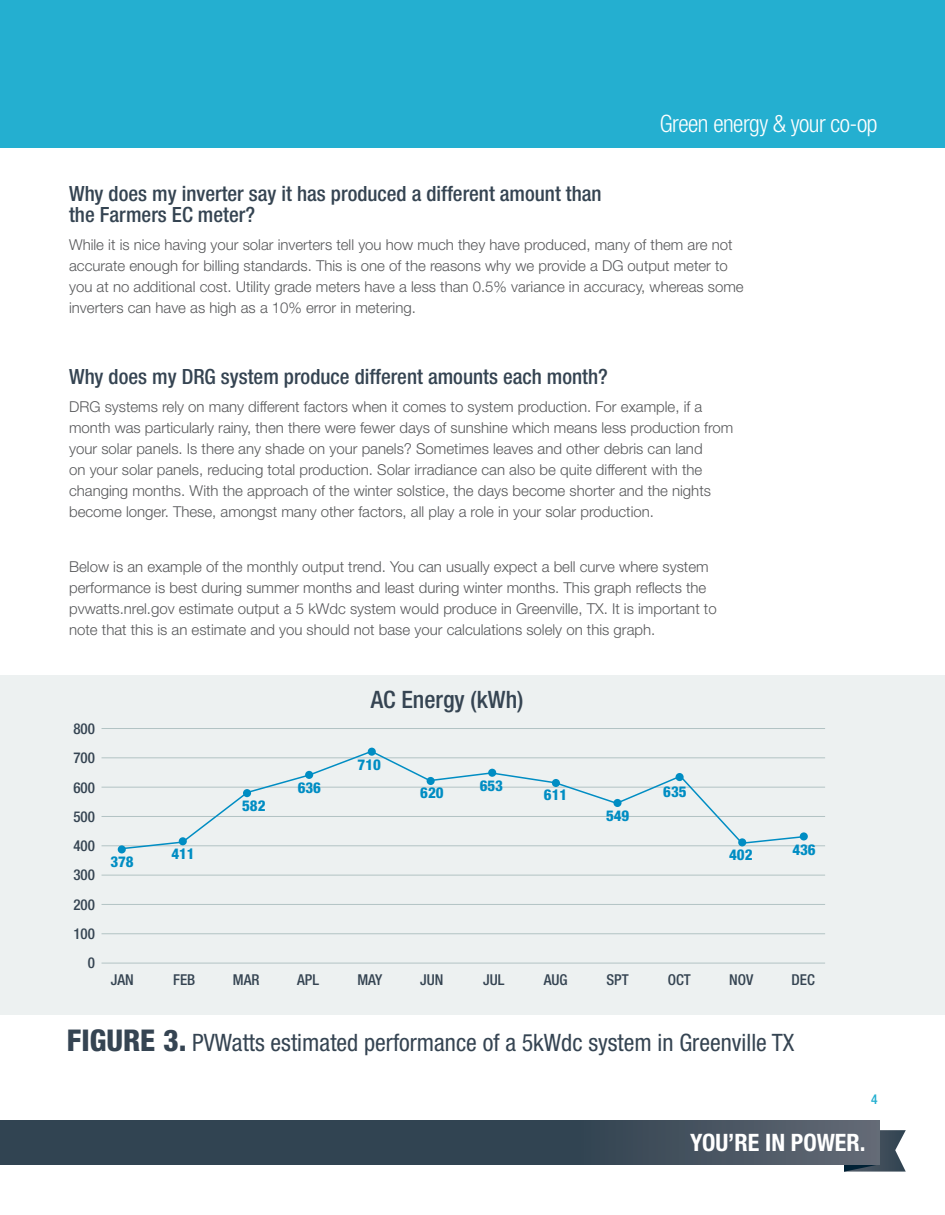
<style>
.page{position:relative;width:945px;height:1215px;background:#fff}
.page>*{position:absolute;margin:0;border:0;box-sizing:border-box;transform-origin:0 0}
.t1{font:condensed 24px "Helvetica Neue LT Std";color:#354452}
.t2{font:300 condensed 24px "Helvetica Neue LT Std";letter-spacing:-.02em;color:#fff}
.t3{font:700 condensed 24px "Helvetica Neue LT Std";color:#fff}
.t4{font:500 condensed 24px "Helvetica Neue LT Std";color:#354452}
.t5{font:500 condensed 21px/21px "Helvetica Neue LT Std";color:#354452}
.t6{font:300 15px/21px "Helvetica Neue LT Std";color:#57585a}
.t7{font:500 condensed 15px/29.2px "Helvetica Neue LT Std";color:#354452;text-align:right}
.t8{font:800 condensed 15px "Helvetica Neue LT Std";color:#008dc3}
.t9{font:500 condensed 13.5px "Helvetica Neue LT Std";color:#24afd0}
.s1{font-weight:800;font-size:30px}
</style>
<div class="page">
<div style="left:0;top:0;width:945px;height:148px;background:#24afd0"></div>
<div style="left:0;top:676px;width:945px;height:339px;background:#edf1f1"></div>
<hr style="left:102px;top:963px;width:723px;height:1px;background:#b2c3c4">
<hr style="left:102px;top:728px;width:723px;height:1px;background:#b2c3c4">
<hr style="left:102px;top:757px;width:723px;height:1px;background:#b2c3c4">
<hr style="left:102px;top:787px;width:723px;height:1px;background:#b2c3c4">
<hr style="left:102px;top:816px;width:723px;height:1px;background:#b2c3c4">
<hr style="left:102px;top:845px;width:723px;height:1px;background:#b2c3c4">
<hr style="left:102px;top:875px;width:723px;height:1px;background:#b2c3c4">
<hr style="left:102px;top:904px;width:723px;height:1px;background:#b2c3c4">
<hr style="left:102px;top:933px;width:723px;height:1px;background:#b2c3c4">
<svg style="left:120px;top:750px;width:685px;height:99px"></svg>
<div style="left:118px;top:845px;width:8px;height:8px;background:#008dc3;border-radius:50%"></div>
<div style="left:179px;top:837px;width:8px;height:8px;background:#008dc3;border-radius:50%"></div>
<div style="left:243px;top:789px;width:8px;height:8px;background:#008dc3;border-radius:50%"></div>
<div style="left:305px;top:771px;width:8px;height:8px;background:#008dc3;border-radius:50%"></div>
<div style="left:368px;top:748px;width:8px;height:8px;background:#008dc3;border-radius:50%"></div>
<div style="left:427px;top:777px;width:8px;height:8px;background:#008dc3;border-radius:50%"></div>
<div style="left:488px;top:769px;width:8px;height:8px;background:#008dc3;border-radius:50%"></div>
<div style="left:552px;top:779px;width:8px;height:8px;background:#008dc3;border-radius:50%"></div>
<div style="left:613px;top:799px;width:9px;height:8px;background:#008dc3;border-radius:50%"></div>
<div style="left:676px;top:773px;width:8px;height:8px;background:#008dc3;border-radius:50%"></div>
<div style="left:738px;top:838px;width:8px;height:8px;background:#008dc3;border-radius:50%"></div>
<div style="left:800px;top:832px;width:8px;height:9px;background:#008dc3;border-radius:50%"></div>
<svg style="left:844px;top:1130px;width:62px;height:42px"></svg>
<svg style="left:0;top:1121px;width:879px;height:43px;background:#394a57"></svg>
<h1 class="t2" style="left:660px;top:109px;width:219px">Green energy &amp; your co-op</h1>
<h2 class="t5" style="left:69px;top:183px;width:534px">Why does my inverter say it has produced a different amount than the Farmers EC meter?</h2>
<p class="t6" style="left:69px;top:234px;width:676px">While it is nice having your solar inverters tell you how much they have produced, many of them are not accurate enough for billing standards. This is one of the reasons why we provide a DG output meter to you at no additional cost. Utility grade meters have a less than 0.5% variance in accuracy, whereas some inverters can have as high as a 10% error in metering.</p>
<h2 class="t5" style="left:69px;top:366px;width:540px">Why does my DRG system produce different amounts each month?</h2>
<p class="t6" style="left:69px;top:396px;width:666px">DRG systems rely on many different factors when it comes to system production. For example, if a month was particularly rainy, then there were fewer days of sunshine which means less production from your solar panels. Is there any shade on your panels? Sometimes leaves and other debris can land<br>on your solar panels, reducing total production. Solar irradiance can also be quite different with the changing months. With the approach of the winter solstice, the days become shorter and the nights become longer. These, amongst many other factors, all play a role in your solar production.</p>
<p class="t6" style="left:69px;top:556px;width:649px">Below is an example of the monthly output trend. You can usually expect a bell curve where system performance is best during summer months and least during winter months. This graph reflects the pvwatts.nrel.gov estimate output a 5 kWdc system would produce in Greenville, TX. It is important to note that this is an estimate and you should not base your calculations solely on this graph.</p>
<p class="t7" style="left:73px;top:714px;width:23px">800<br>700<br>600<br>500<br>400<br>300<br>200<br>100<br>0</p>
<h1 class="t4" style="left:371px;top:685px;width:154px">AC Energy (kWh)</h1>
<p class="t8" style="left:110px;top:852px;width:25px">378</p>
<p class="t8" style="left:171px;top:844px;width:25px">411</p>
<p class="t8" style="left:242px;top:796px;width:25px">582</p>
<p class="t8" style="left:298px;top:778px;width:25px">636</p>
<p class="t8" style="left:358px;top:755px;width:25px">710</p>
<p class="t8" style="left:420px;top:784px;width:25px">620</p>
<p class="t8" style="left:480px;top:776px;width:25px">653</p>
<p class="t8" style="left:544px;top:786px;width:25px">611</p>
<p class="t8" style="left:606px;top:806px;width:25px">549</p>
<p class="t8" style="left:663px;top:782px;width:25px">635</p>
<p class="t8" style="left:729px;top:845px;width:25px">402</p>
<p class="t8" style="left:792px;top:840px;width:25px">436</p>
<p class="t7" style="left:111px;top:965px;width:25px">JAN</p>
<p class="t7" style="left:173px;top:965px;width:24px">FEB</p>
<p class="t7" style="left:233px;top:965px;width:28px">MAR</p>
<p class="t7" style="left:297px;top:965px;width:23px">APL</p>
<p class="t7" style="left:357px;top:965px;width:27px">MAY</p>
<p class="t7" style="left:420px;top:965px;width:25px">JUN</p>
<p class="t7" style="left:483px;top:965px;width:23px">JUL</p>
<p class="t7" style="left:544px;top:965px;width:25px">AUG</p>
<p class="t7" style="left:606px;top:965px;width:24px">SPT</p>
<p class="t7" style="left:668px;top:965px;width:25px">OCT</p>
<p class="t7" style="left:729px;top:965px;width:25px">NOV</p>
<p class="t7" style="left:791px;top:965px;width:25px">DEC</p>
<h1 class="t1" style="left:67px;top:1029px;width:729px"><span class="s1">FIGURE 3.</span> PVWatts estimated performance of a 5kWdc system in Greenville TX</h1>
<p class="t9" style="left:871px;top:1091px;width:8px">4</p>
<h1 class="t3" style="left:690px;top:1128px;width:177px">YOU’RE IN POWER.</h1>
</div>
